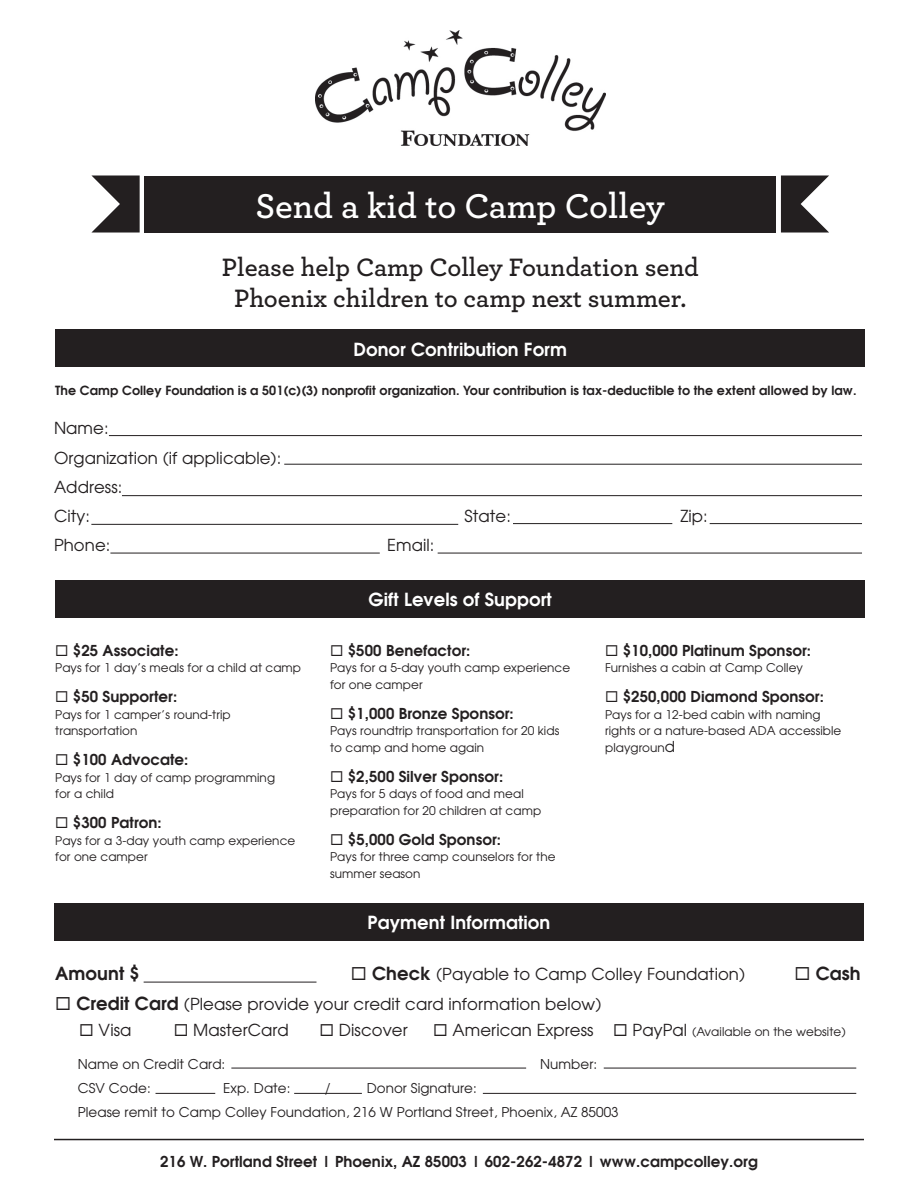
<style>
.page{position:relative;width:918px;height:1188px;background:#fff}
.page>*{position:absolute;margin:0;border:0;box-sizing:border-box;transform-origin:0 0}
.t1{font:600 36px "Archer";letter-spacing:-.005em;color:#fff}
.t2{font:600 26.4px/31.7px "Archer";color:#231f20;text-align:center}
.t3{font:600 18px "Avant Garde";letter-spacing:.005em;color:#fff}
.t4{font:600 18px "Avant Garde";letter-spacing:.005em;color:#231f20}
.t5{font:16.5px/29.2px "Avant Garde";letter-spacing:.005em;color:#231f20}
.t6{font:600 15px "Avant Garde";letter-spacing:.005em;color:#231f20}
.t7{font:13.5px/24px "Avant Garde";letter-spacing:.005em;color:#231f20}
.t8{font:600 12.6px "Avant Garde";letter-spacing:.005em;color:#231f20}
.t9{font:12px/16.5px "Avant Garde";letter-spacing:.005em;color:#231f20}
.s1{font-size:15px}
.s2{font-weight:600;font-size:18px}
.s3{font-size:16.5px}
</style>
<div class="page">
<hr style="left:54px;top:1139px;width:810px;height:1px;background:#231f20">
<hr style="left:91px;top:524px;width:367px;height:1px;background:#231f20">
<hr style="left:110px;top:553px;width:270px;height:1px;background:#231f20">
<hr style="left:513px;top:523px;width:159px;height:1px;background:#231f20">
<hr style="left:109px;top:435px;width:753px;height:1px;background:#231f20">
<hr style="left:284px;top:464px;width:578px;height:1px;background:#231f20">
<hr style="left:122px;top:495px;width:740px;height:1px;background:#231f20">
<hr style="left:710px;top:523px;width:152px;height:1px;background:#231f20">
<hr style="left:438px;top:553px;width:424px;height:1px;background:#231f20">
<img style="left:315px;top:31px;width:290px;height:114px">
<div style="left:145px;top:176px;width:631px;height:56px;background:#231f20"></div>
<svg style="left:91px;top:176px;width:49px;height:57px"></svg>
<svg style="left:781px;top:176px;width:48px;height:57px"></svg>
<div style="left:55px;top:330px;width:810px;height:37px;background:#231f20"></div>
<div style="left:55px;top:580px;width:810px;height:38px;background:#231f20"></div>
<div style="left:54px;top:903px;width:810px;height:38px;background:#231f20"></div>
<hr style="left:483px;top:1093px;width:373px;height:1px;background:#231f20">
<hr style="left:156px;top:1093px;width:59px;height:1px;background:#231f20">
<hr style="left:294px;top:1093px;width:68px;height:1px;background:#231f20">
<hr style="left:604px;top:1068px;width:252px;height:1px;background:#231f20">
<hr style="left:231px;top:1068px;width:295px;height:1px;background:#231f20">
<hr style="left:144px;top:982px;width:173px;height:1px;background:#231f20">
<h1 class="t1" style="left:256px;top:179px;width:411px">Send a kid to Camp Colley</h1>
<h2 class="t2" style="left:222px;top:250px;width:478px">Please help Camp Colley Foundation send<br>Phoenix children to camp next summer.</h2>
<h3 class="t3" style="left:353px;top:337px;width:215px">Donor Contribution Form</h3>
<p class="t8" style="left:55px;top:382px;width:803px">The Camp Colley Foundation is a 501(c)(3) nonprofit organization. Your contribution is tax-deductible to the extent allowed by law.</p>
<h3 class="t5" style="left:54px;top:414px;width:229px">Name:<br>Organization (if applicable):<br>Address:<br>City:</h3>
<h3 class="t5" style="left:54px;top:531px;width:58px">Phone:</h3>
<h3 class="t5" style="left:387px;top:531px;width:49px">Email:</h3>
<h3 class="t5" style="left:465px;top:501px;width:48px">State:</h3>
<h3 class="t5" style="left:681px;top:501px;width:29px">Zip:</h3>
<p class="t6" style="left:55px;top:640px;width:125px">◻ $25 Associate:</p>
<p class="t9" style="left:55px;top:659px;width:247px">Pays for 1 day’s meals for a child at camp</p>
<p class="t6" style="left:55px;top:687px;width:124px">◻ $50 Supporter:</p>
<p class="t9" style="left:55px;top:706px;width:177px">Pays for 1 camper’s round-trip transportation</p>
<p class="t6" style="left:55px;top:750px;width:135px">◻ $100 Advocate:</p>
<p class="t9" style="left:55px;top:769px;width:221px">Pays for 1 day of camp programming for a child</p>
<p class="t6" style="left:55px;top:813px;width:108px">◻ $300 Patron:</p>
<p class="t9" style="left:55px;top:832px;width:242px">Pays for a 3-day youth camp experience for one camper</p>
<h3 class="t3" style="left:369px;top:587px;width:185px">Gift Levels of Support</h3>
<p class="t6" style="left:330px;top:640px;width:142px">◻ $500 Benefactor:</p>
<p class="t9" style="left:330px;top:659px;width:242px">Pays for a 5-day youth camp experience for one camper</p>
<p class="t6" style="left:330px;top:703px;width:185px">◻ $1,000 Bronze Sponsor:</p>
<p class="t9" style="left:330px;top:722px;width:231px">Pays roundtrip transportation for 20 kids to camp and home again</p>
<p class="t6" style="left:330px;top:766px;width:175px">◻ $2,500 Silver Sponsor:</p>
<p class="t9" style="left:330px;top:785px;width:213px">Pays for 5 days of food and meal preparation for 20 children at camp</p>
<p class="t6" style="left:330px;top:829px;width:172px">◻ $5,000 Gold Sponsor:</p>
<p class="t9" style="left:330px;top:848px;width:227px">Pays for three camp counselors for the summer season</p>
<h3 class="t3" style="left:368px;top:910px;width:184px">Payment Information</h3>
<p class="t6" style="left:605px;top:640px;width:208px">◻ $10,000 Platinum Sponsor:</p>
<p class="t9" style="left:605px;top:659px;width:199px">Furnishes a cabin at Camp Colley</p>
<p class="t6" style="left:605px;top:687px;width:220px">◻ $250,000 Diamond Sponsor:</p>
<p class="t9" style="left:605px;top:706px;width:238px">Pays for a 12-bed cabin with naming rights or a nature-based ADA accessible playgroun<span class="s1">d</span></p>
<h3 class="t4" style="left:55px;top:962px;width:86px">Amount $</h3>
<h3 class="t5" style="left:351px;top:960px;width:396px">◻ <span class="s2">Check</span> (Payable to Camp Colley Foundation)</h3>
<h3 class="t4" style="left:794px;top:962px;width:68px">◻ Cash</h3>
<h3 class="t5" style="left:55px;top:989px;width:548px">◻ <span class="s2">Credit Card</span> (Please provide your credit card information below)</h3>
<h3 class="t5" style="left:79px;top:1015px;width:54px">◻ Visa</h3>
<h3 class="t5" style="left:174px;top:1015px;width:117px">◻ MasterCard</h3>
<h3 class="t5" style="left:319px;top:1015px;width:90px">◻ Discover</h3>
<p class="t9" style="left:433px;top:1023px;width:414px">◻ <span class="s3">American Express</span> ◻ <span class="s3">PayPal</span> (Available on the website)</p>
<p class="t7" style="left:78px;top:1052px;width:149px">Name on Credit Card:</p>
<p class="t7" style="left:540px;top:1052px;width:59px">Number:</p>
<p class="t7" style="left:78px;top:1076px;width:75px">CSV Code:</p>
<p class="t7" style="left:223px;top:1076px;width:69px">Exp. Date:</p>
<p class="t7" style="left:325px;top:1076px;width:7px">/</p>
<p class="t7" style="left:78px;top:1076px;width:543px;text-indent:289px">Donor Signature:<br>Please remit to Camp Colley Foundation, 216 W Portland Street, Phoenix, AZ 85003</p>
<p class="t6" style="left:160px;top:1152px;width:599px">216 W. Portland Street | Phoenix, AZ 85003 | 602-262-4872 | www.campcolley.org</p>
</div>
